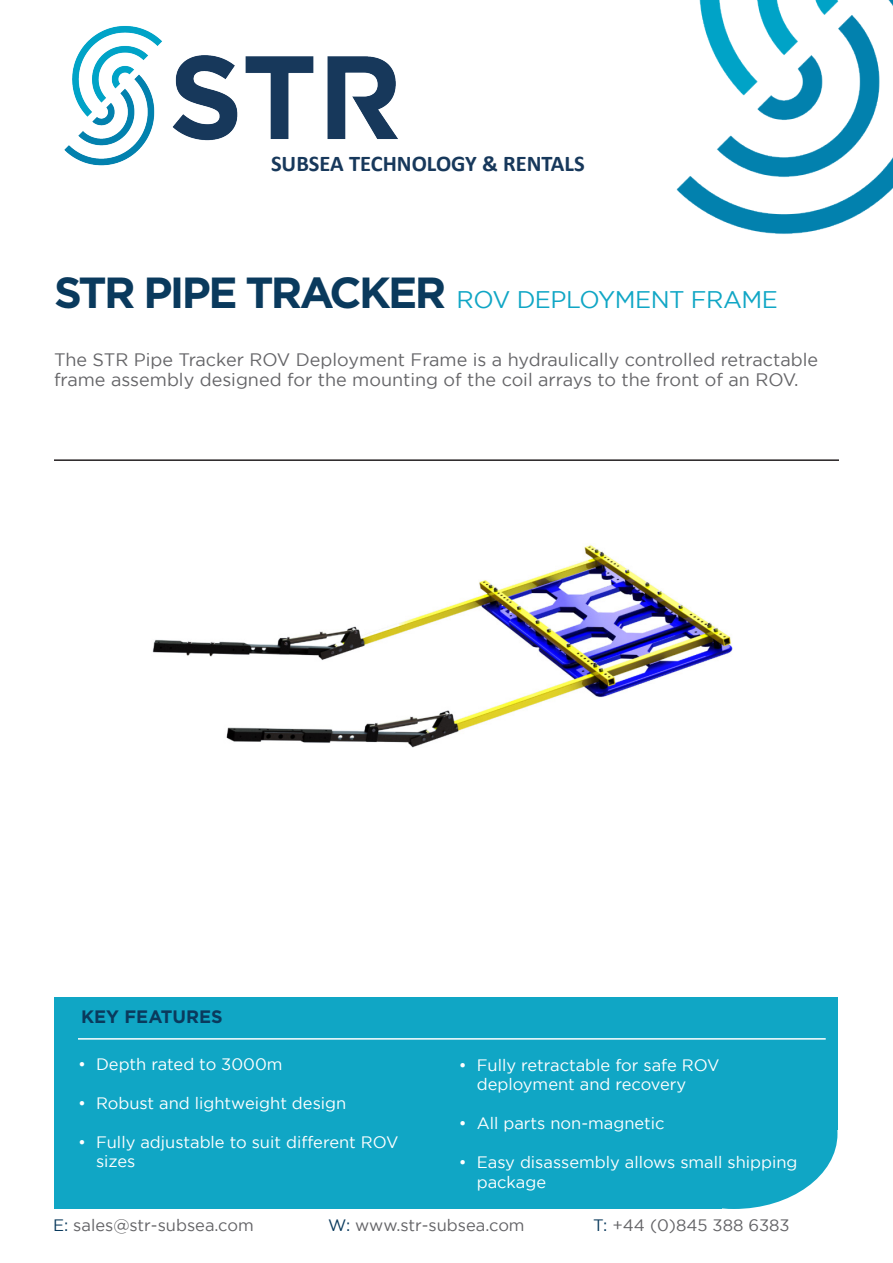
<style>
.page{position:relative;width:893px;height:1263px;background:#fff}
.page>*{position:absolute;margin:0;border:0;box-sizing:border-box;transform-origin:0 0}
.t1{font:24px "Gotham";letter-spacing:-.02em;color:#10a6c5}
.t2{font:700 22.5px "Calibri";color:#17385b}
.t3{font:18px/19.5px "Gotham";color:#656568}
.t4{font:700 18px "Gotham";color:#0a3a5d}
.t5{font:16.5px/19.5px "Gotham";color:#fff}
.t6{font:16.5px "Gotham";color:#636366}
.s1{font-weight:700;font-size:43.5px;color:#0a3a5d}
.s2{color:#0a3a5d}
</style>
<div class="page">
<img style="left:676px;top:0;width:217px;height:234px">
<hr style="left:54px;top:459px;width:785px;height:2px;background:#231f20">
<img style="left:64px;top:26px;width:334px;height:140px">
<div style="left:630px;top:1059px;width:207px;height:150px;background:#10a6c5;border-radius:50%"></div>
<div style="left:54px;top:998px;width:667px;height:211px;background:#10a6c5"></div>
<div style="left:675px;top:998px;width:162px;height:132px;background:#10a6c5"></div>
<hr style="left:78px;top:1038px;width:748px;height:2px;background:#fff">
<img style="left:152px;top:544px;width:581px;height:204px">
<p class="t2" style="left:271px;top:147px;width:315px">SUBSEA TECHNOLOGY &amp; RENTALS</p>
<p class="t1" style="left:54px;top:286px;width:725px"><span class="s1">STR PIPE TRACKER</span> ROV DEPLOYMENT FRAME</p>
<p class="t3" style="left:54px;top:350px;width:766px">The STR Pipe Tracker ROV Deployment Frame is a hydraulically controlled retractable frame assembly designed for the mounting of the coil arrays to the front of an ROV.</p>
<p class="t4" style="left:81px;top:1006px;width:143px">KEY FEATURES</p>
<p class="t5" style="left:78px;top:1054px;width:206px">• Depth rated to 3000m</p>
<p class="t5" style="left:78px;top:1093px;width:270px">• Robust and lightweight design</p>
<p class="t5" style="left:96px;top:1132px;width:304px;text-indent:-18px">• Fully adjustable to suit different ROV sizes</p>
<p class="t5" style="left:477px;top:1055px;width:244px;text-indent:-18px">• Fully retractable for safe ROV deployment and recovery</p>
<p class="t5" style="left:459px;top:1113px;width:207px">• All parts non-magnetic</p>
<p class="t5" style="left:477px;top:1152px;width:322px;text-indent:-18px">• Easy disassembly allows small shipping package</p>
<p class="t6" style="left:53px;top:1216px;width:202px"><span class="s2">E:</span> sales@str-subsea.com</p>
<p class="t6" style="left:328px;top:1216px;width:198px"><span class="s2">W:</span> www.str-subsea.com</p>
<p class="t6" style="left:593px;top:1216px;width:198px"><span class="s2">T:</span> +44 (0)845 388 6383</p>
</div>
